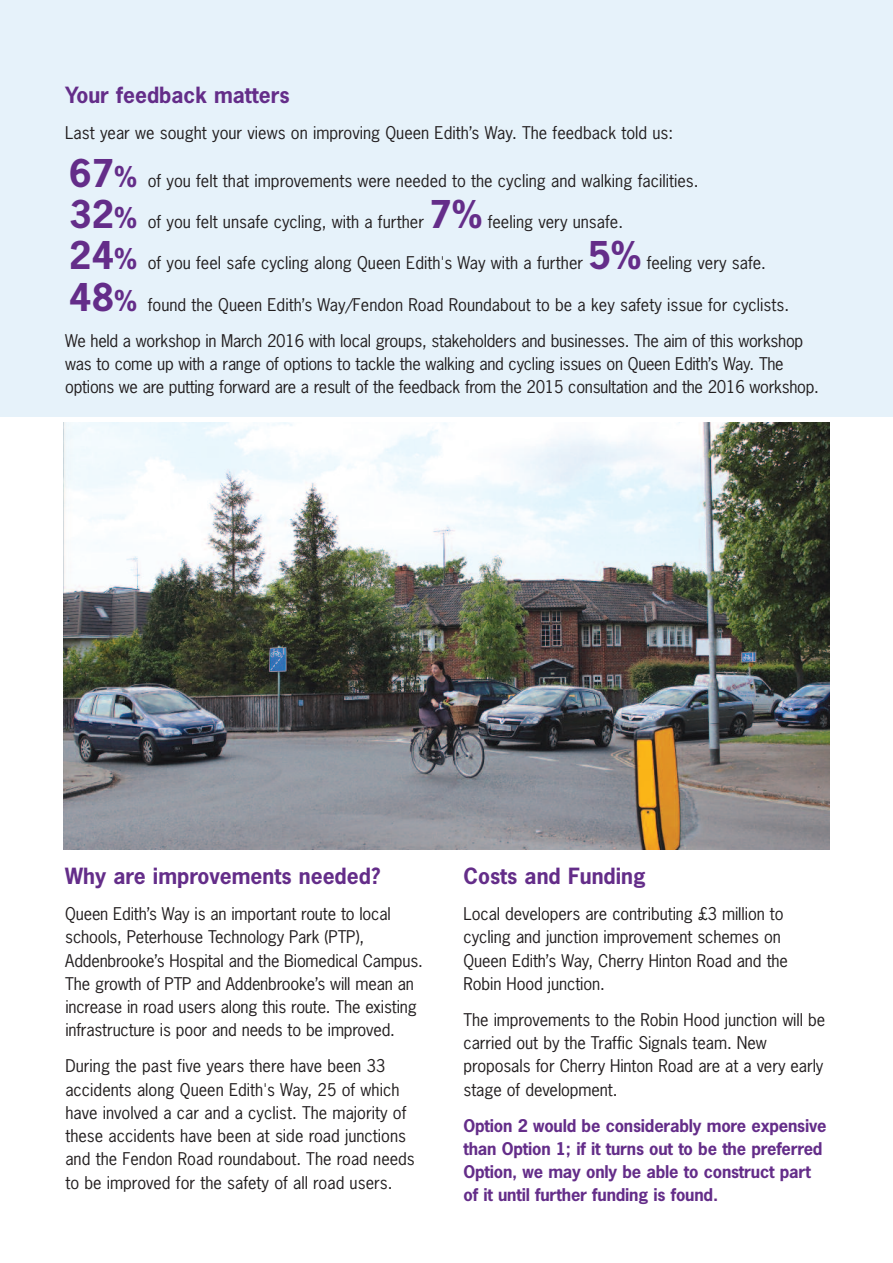
<style>
.page{position:relative;width:893px;height:1263px;background:#fff}
.page>*{position:absolute;margin:0;border:0;box-sizing:border-box;transform-origin:0 0}
.t1{font:700 21px "News Gothic";color:#642d89}
.t2{font:16.5px/23.2px "News Gothic";letter-spacing:-.005em;color:#231f20}
.t3{font:700 16.5px/23.2px "News Gothic";letter-spacing:-.01em;color:#642d89}
.s1{font-weight:700;font-size:36px;color:#642d89}
.s2{font-weight:700;font-size:27px;color:#642d89}
</style>
<div class="page">
<div style="left:0;top:0;width:893px;height:417px;background:#e6f2fa"></div>
<img style="left:64px;top:422px;width:765px;height:427px">
<p class="t1" style="left:65px;top:83px;width:226px">Your feedback matters</p>
<p class="t2" style="left:65px;top:122px;width:609px">Last year we sought your views on improving Queen Edith’s Way. The feedback told us:</p>
<p class="t2" style="left:69px;top:170px;width:631px"><span class="s1">67</span><span class="s2">%</span> of you felt that improvements were needed to the cycling and walking facilities.</p>
<p class="t2" style="left:69px;top:211px;width:555px"><span class="s1">32</span><span class="s2">%</span> of you felt unsafe cycling, with a further <span class="s1">7%</span> feeling very unsafe.</p>
<p class="t2" style="left:69px;top:252px;width:698px"><span class="s1">24</span><span class="s2">%</span> of you feel safe cycling along Queen Edith's Way with a further <span class="s1">5%</span> feeling very safe.</p>
<p class="t2" style="left:65px;top:287px;width:739px;line-height:36px"><span class="s1">48</span><span class="s2">%</span> found the Queen Edith’s Way/Fendon Road Roundabout to be a key safety issue for cyclists.<br>We held a workshop in March 2016 with local groups, stakeholders and businesses. The aim of this workshop</p>
<p class="t2" style="left:65px;top:353px;width:755px">was to come up with a range of options to tackle the walking and cycling issues on Queen Edith’s Way. The options we are putting forward are a result of the feedback from the 2015 consultation and the 2016 workshop.</p>
<p class="t1" style="left:65px;top:864px;width:317px">Why are improvements needed?</p>
<p class="t2" style="left:65px;top:903px;width:359px">Queen Edith’s Way is an important route to local schools, Peterhouse Technology Park (PTP), Addenbrooke’s Hospital and the Biomedical Campus.<br>The growth of PTP and Addenbrooke’s will mean an increase in road users along this route. The existing infrastructure is poor and needs to be improved.</p>
<p class="t2" style="left:65px;top:1055px;width:351px">During the past five years there have been 33 accidents along Queen Edith's Way, 25 of which have involved a car and a cyclist. The majority of these accidents have been at side road junctions and the Fendon Road roundabout. The road needs to be improved for the safety of all road users.</p>
<p class="t1" style="left:463px;top:864px;width:184px">Costs and Funding</p>
<p class="t2" style="left:463px;top:903px;width:326px">Local developers are contributing £3 million to cycling and junction improvement schemes on Queen Edith’s Way, Cherry Hinton Road and the Robin Hood junction.</p>
<p class="t2" style="left:463px;top:1008px;width:363px">The improvements to the Robin Hood junction will be carried out by the Traffic Signals team. New proposals for Cherry Hinton Road are at a very early stage of development.</p>
<p class="t3" style="left:463px;top:1114px;width:364px">Option 2 would be considerably more expensive than Option 1; if it turns out to be the preferred Option, we may only be able to construct part of it until further funding is found.</p>
</div>
